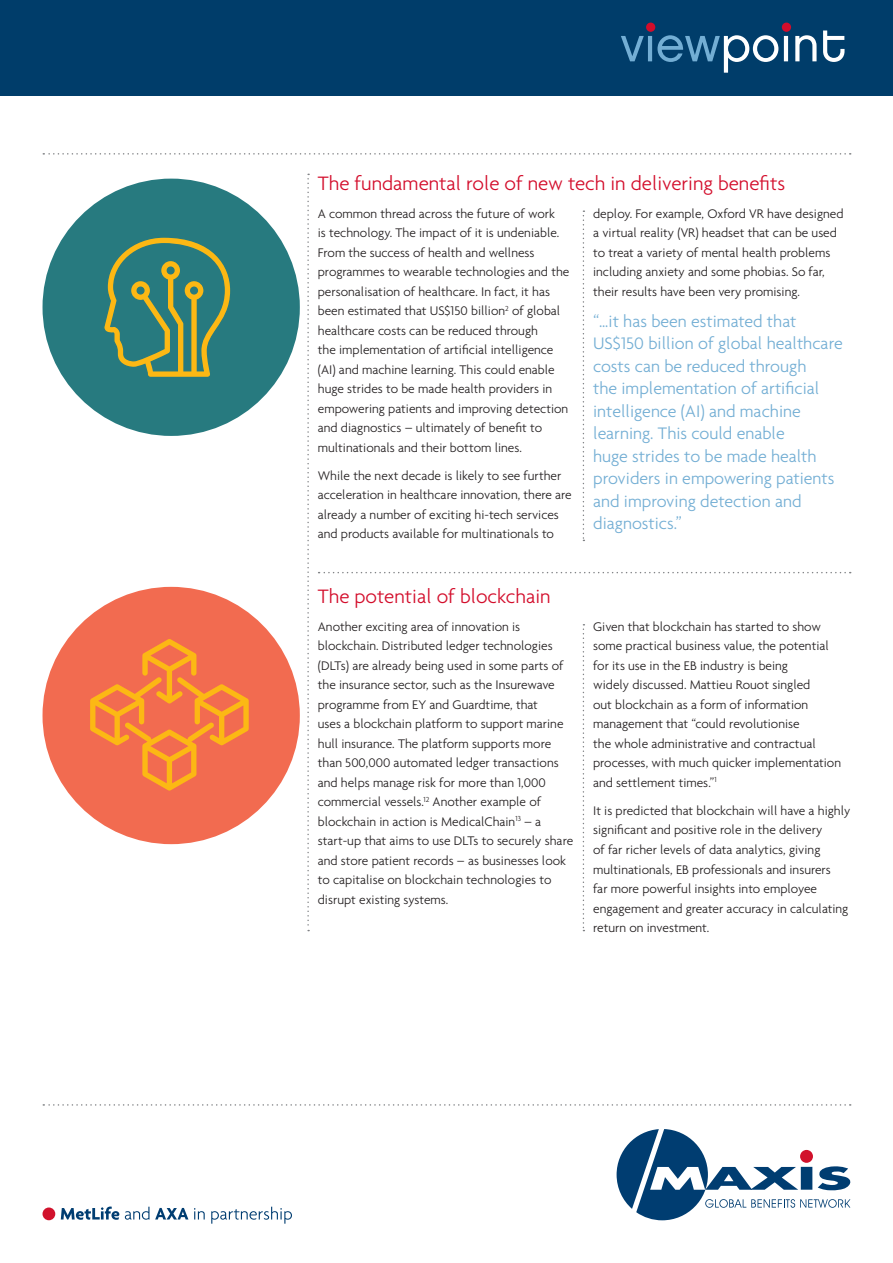
<style>
.page{position:relative;width:893px;height:1263px;background:#fff}
.page>*{position:absolute;margin:0;border:0;box-sizing:border-box;transform-origin:0 0}
.Header_2{font:300 21px "Agenda";color:#d30d2b}
.t1{font:300 18px/22.5px "Agenda";color:#73aed4}
.Body_9pt{font:300 13.5px/19.5px "Agenda";color:#231f20}
</style>
<div class="page">
<div style="left:43px;top:179px;width:257px;height:257px;background:#277a7f;border-radius:50%"></div>
<div style="left:43px;top:587px;width:257px;height:257px;background:#f26b50;border-radius:50%"></div>
<div style="left:0;top:0;width:893px;height:95px;background:#003d6a"></div>
<svg style="left:621px;top:31px;width:223px;height:42px"></svg>
<div style="left:646px;top:23px;width:9px;height:9px;background:#d30d2b;border-radius:50%"></div>
<div style="left:782px;top:23px;width:9px;height:9px;background:#d30d2b;border-radius:50%"></div>
<svg style="left:43px;top:153px;width:808px;height:2px"></svg>
<svg style="left:319px;top:572px;width:532px;height:1px"></svg>
<svg style="left:617px;top:1129px;width:233px;height:91px"></svg>
<div style="left:800px;top:1150px;width:13px;height:13px;background:#d1122c;border-radius:50%"></div>
<svg style="left:61px;top:1206px;width:58px;height:14px"></svg>
<svg style="left:125px;top:1207px;width:24px;height:13px"></svg>
<svg style="left:155px;top:1208px;width:33px;height:11px"></svg>
<svg style="left:194px;top:1208px;width:11px;height:11px"></svg>
<svg style="left:211px;top:1207px;width:81px;height:17px"></svg>
<div style="left:43px;top:1207px;width:12px;height:13px;background:#d1122c;border-radius:50%"></div>
<svg style="left:43px;top:1104px;width:808px;height:2px"></svg>
<svg style="left:307px;top:174px;width:2px;height:757px"></svg>
<svg style="left:583px;top:210px;width:1px;height:331px"></svg>
<svg style="left:583px;top:624px;width:1px;height:307px"></svg>
<svg style="left:90px;top:639px;width:159px;height:152px"></svg>
<svg style="left:104px;top:237px;width:127px;height:140px"></svg>
<p class="Header_2" style="left:318px;top:171px;width:469px">The fundamental role of new tech in delivering benefits</p>
<p class="Body_9pt" style="left:318px;top:203px;width:253px">A common thread across the future of work<br>is technology. The impact of it is undeniable.<br>From the success of health and wellness programmes to wearable technologies and the personalisation of healthcare. In fact, it has been estimated that US$150 billion<sup>2</sup> of global healthcare costs can be reduced through<br>the implementation of artificial intelligence (AI) and machine learning. This could enable huge strides to be made health providers in empowering patients and improving detection and diagnostics – ultimately of benefit to multinationals and their bottom lines.</p>
<p class="Body_9pt" style="left:318px;top:465px;width:255px">While the next decade is likely to see further acceleration in healthcare innovation, there are already a number of exciting hi-tech services and products available for multinationals to</p>
<p class="Body_9pt" style="left:593px;top:203px;width:252px">deploy. For example, Oxford VR have designed a virtual reality (VR) headset that can be used to treat a variety of mental health problems including anxiety and some phobias. So far, their results have been very promising.</p>
<p class="t1" style="left:593px;top:309px;width:251px">“…it has been estimated that<br>US$150 billion of global healthcare costs can be reduced through<br>the implementation of artificial intelligence (AI) and machine learning. This could enable<br>huge strides to be made health providers in empowering patients and improving detection and diagnostics.”</p>
<p class="Header_2" style="left:318px;top:584px;width:234px">The potential of blockchain</p>
<p class="Body_9pt" style="left:318px;top:617px;width:257px">Another exciting area of innovation is blockchain. Distributed ledger technologies (DLTs) are already being used in some parts of the insurance sector, such as the Insurewave programme from EY and Guardtime, that<br>uses a blockchain platform to support marine hull insurance. The platform supports more than 500,000 automated ledger transactions and helps manage risk for more than 1,000 commercial vessels.<sup>12</sup> Another example of blockchain in action is MedicalChain<sup>13</sup> – a start-up that aims to use DLTs to securely share and store patient records – as businesses look to capitalise on blockchain technologies to disrupt existing systems.</p>
<p class="Body_9pt" style="left:593px;top:617px;width:249px">Given that blockchain has started to show some practical business value, the potential for its use in the EB industry is being<br>widely discussed. Mattieu Rouot singled<br>out blockchain as a form of information management that “could revolutionise<br>the whole administrative and contractual processes, with much quicker implementation and settlement times.”<sup>1</sup></p>
<p class="Body_9pt" style="left:593px;top:801px;width:259px">It is predicted that blockchain will have a highly significant and positive role in the delivery<br>of far richer levels of data analytics, giving multinationals, EB professionals and insurers<br>far more powerful insights into employee engagement and greater accuracy in calculating return on investment.</p>
</div>
